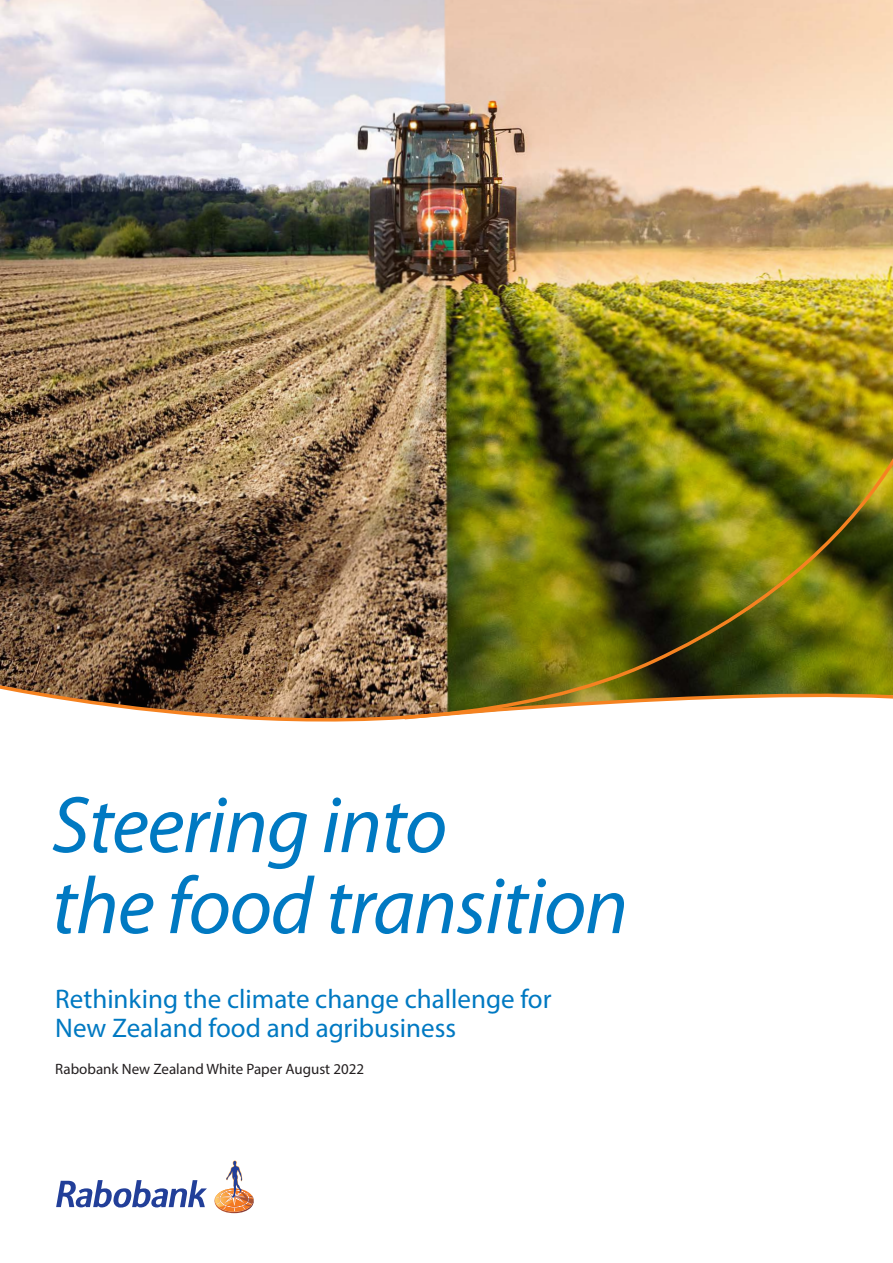
<style>
.page{position:relative;width:893px;height:1263px;background:#fff}
.page>*{position:absolute;margin:0;border:0;box-sizing:border-box;transform-origin:0 0}
.Title_SIZE_1{font:italic 81px "Myriad Pro";letter-spacing:-.015em;color:#0079c2}
.Subtitle_SIZE_1{font:27px "Myriad Pro";color:#0079c2}
.Subtitle_SIZE_1-2{font:15px "Myriad Pro";color:#231f20}
</style>
<div class="page">
<svg style="left:56px;top:1180px;width:151px;height:27px"></svg>
<svg style="left:214px;top:1160px;width:40px;height:53px"></svg>
<img style="left:0;top:43px;width:893px;height:679px">
<img style="left:401px;top:680px;width:492px;height:41px">
<p class="Title_SIZE_1" style="left:52px;top:781px;width:397px">Steering into</p>
<p class="Title_SIZE_1" style="left:52px;top:862px;width:578px">the food transition</p>
<p class="Subtitle_SIZE_1" style="left:55px;top:982px;width:498px">Rethinking the climate change challenge for</p>
<p class="Subtitle_SIZE_1" style="left:55px;top:1011px;width:402px">New Zealand food and agribusiness</p>
<p class="Subtitle_SIZE_1-2" style="left:55px;top:1059px;width:310px">Rabobank New Zealand White Paper August 2022</p>
</div>
